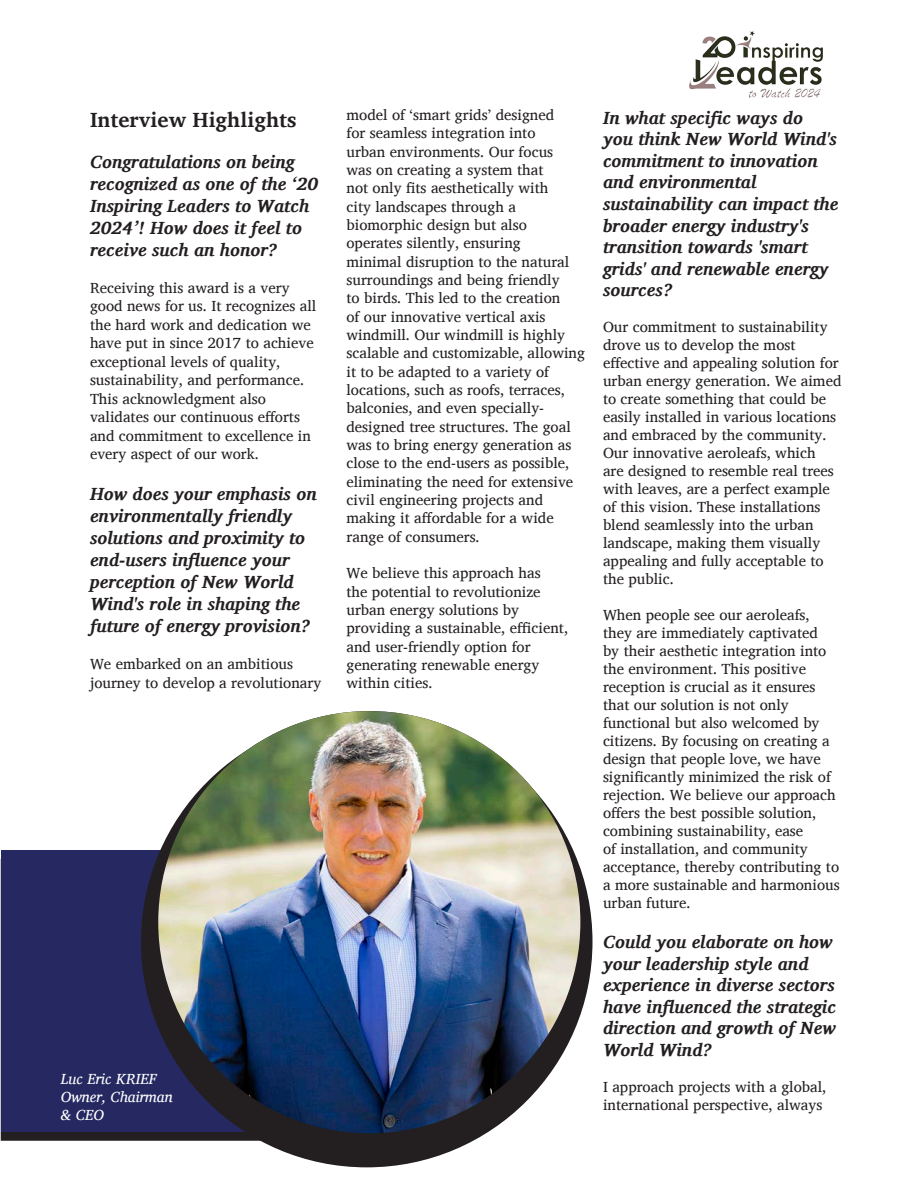
<style>
.page{position:relative;width:918px;height:1188px;background:#fff}
.page>*{position:absolute;margin:0;border:0;box-sizing:border-box;transform-origin:0 0}
.t1{font:700 21px "Charis SIL";color:#231f20}
.t2{font:italic 700 18px/21.6px "Charis SIL";color:#231f20}
.t3{font:15px/18px "Charis SIL";color:#231f20}
.t4{font:italic 15px "Charis SIL";color:#fff}
</style>
<div class="page">
<svg style="left:1px;top:1132px;width:259px;height:9px;background:#292526"></svg>
<div style="left:1px;top:850px;width:297px;height:282px;background:#252861"></div>
<div style="left:141px;top:716px;width:451px;height:451px;background:#231f20;border-radius:50%"></div>
<img style="left:158px;top:711px;width:422px;height:422px;border-radius:211px">
<img style="left:689px;top:30px;width:134px;height:68px">
<p class="t1" style="left:90px;top:108px;width:208px">Interview Highlights</p>
<p class="t2" style="left:90px;top:150px;width:230px;line-height:22px">Congratulations on being recognized as one of the ‘20<br>Inspiring Leaders to Watch<br>2024’! How does it feel to receive such an honor?</p>
<p class="t3" style="left:90px;top:279px;width:228px;line-height:18.5px">Receiving this award is a very good news for us. It recognizes all the hard work and dedication we have put in since 2017 to achieve exceptional levels of quality, sustainability, and performance.<br>This acknowledgment also validates our continuous efforts and commitment to excellence in every aspect of our work.</p>
<p class="t2" style="left:90px;top:483px;width:228px;line-height:22px">How does your emphasis on environmentally friendly solutions and proximity to end-users influence your perception of New World<br>Wind's role in shaping the future of energy provision?</p>
<p class="t3" style="left:90px;top:655px;width:233px;line-height:18.5px">We embarked on an ambitious journey to develop a revolutionary</p>
<p class="t4" style="left:61px;top:1070px;width:97px">Luc Eric KRIEF</p>
<p class="t4" style="left:61px;top:1088px;width:113px">Owner, Chairman</p>
<p class="t4" style="left:61px;top:1106px;width:45px">&amp; CEO</p>
<p class="t3" style="left:346px;top:106px;width:209px">model of ‘smart grids’ designed</p>
<p class="t3" style="left:346px;top:124px;width:191px">for seamless integration into</p>
<p class="t3" style="left:346px;top:142px;width:208px">urban environments. Our focus</p>
<p class="t3" style="left:346px;top:161px;width:199px">was on creating a system that</p>
<p class="t3" style="left:346px;top:179px;width:204px">not only fits aesthetically with</p>
<p class="t3" style="left:346px;top:197px;width:240px">city landscapes through a biomorphic design but also operates silently, ensuring<br>minimal disruption to the natural surroundings and being friendly<br>to birds. This led to the creation<br>of our innovative vertical axis windmill. Our windmill is highly scalable and customizable, allowing it to be adapted to a variety of locations, such as roofs, terraces, balconies, and even specially&shy;designed tree structures. The goal was to bring energy generation as close to the end-users as possible, eliminating the need for extensive civil engineering projects and making it affordable for a wide range of consumers.</p>
<p class="t3" style="left:346px;top:564px;width:196px">We believe this approach has</p>
<p class="t3" style="left:346px;top:582px;width:196px">the potential to revolutionize</p>
<p class="t3" style="left:346px;top:601px;width:223px">urban energy solutions by providing a sustainable, efficient, and user-friendly option for generating renewable energy within cities.</p>
<p class="t2" style="left:603px;top:107px;width:237px">In what specific ways do<br>you think New World Wind's commitment to innovation and environmental sustainability can impact the broader energy industry's transition towards 'smart grids' and renewable energy sources?</p>
<p class="t3" style="left:603px;top:318px;width:240px">Our commitment to sustainability drove us to develop the most effective and appealing solution for urban energy generation. We aimed to create something that could be easily installed in various locations and embraced by the community.<br>Our innovative aeroleafs, which<br>are designed to resemble real trees with leaves, are a perfect example of this vision. These installations blend seamlessly into the urban landscape, making them visually appealing and fully acceptable to the public.</p>
<p class="t3" style="left:603px;top:606px;width:238px">When people see our aeroleafs, they are immediately captivated<br>by their aesthetic integration into the environment. This positive reception is crucial as it ensures that our solution is not only functional but also welcomed by citizens. By focusing on creating a design that people love, we have significantly minimized the risk of rejection. We believe our approach offers the best possible solution, combining sustainability, ease<br>of installation, and community acceptance, thereby contributing to a more sustainable and harmonious urban future.</p>
<p class="t2" style="left:603px;top:931px;width:235px">Could you elaborate on how your leadership style and experience in diverse sectors have influenced the strategic direction and growth of New<br>World Wind?</p>
<p class="t3" style="left:603px;top:1078px;width:225px">I approach projects with a global, international perspective, always</p>
</div>
